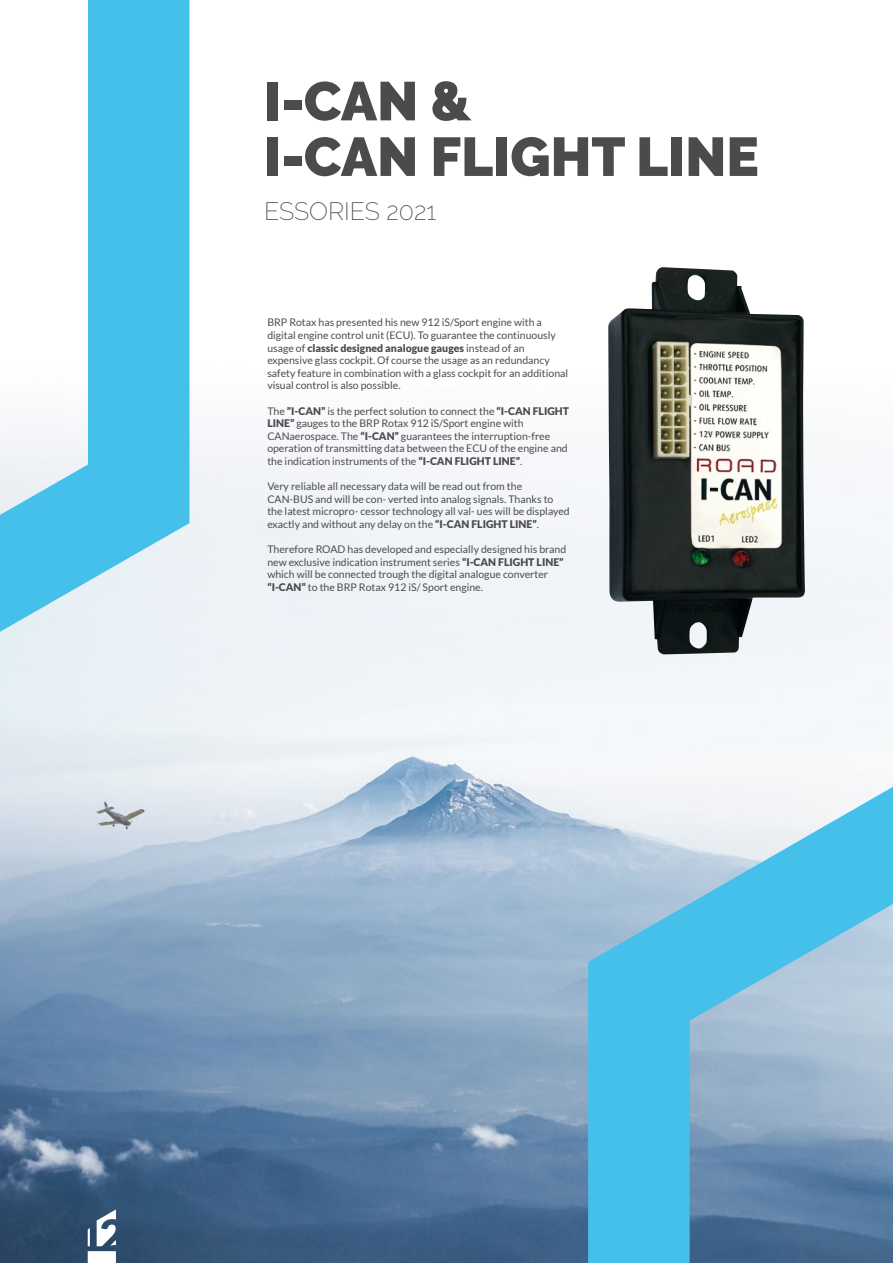
<style>
.page{position:relative;width:893px;height:1263px;background:#fff}
.page>*{position:absolute;margin:0;border:0;box-sizing:border-box;transform-origin:0 0}
.t1{font:900 54.45px/55.5px "Raleway";color:#4b4b4d}
.t2{font:200 25.05px "Raleway";color:#4b4b4d}
.t3{font:10.5px/12.6px "Lato";color:#4b4b4d}
.s1{font-weight:900}
</style>
<div class="page">
<img style="left:0;top:81px;width:893px;height:1182px">
<svg style="left:88px;top:1209px;width:28px;height:54px"></svg>
<svg style="left:588px;top:781px;width:305px;height:482px;background:#7bb9d7"></svg>
<img style="left:608px;top:267px;width:197px;height:387px">
<svg style="left:0;top:0;width:189px;height:637px;fill:#45c0eb"></svg>
<h1 class="t1" style="left:264px;top:74px;width:496px">I-CAN &amp;<br>I-CAN FLIGHT LINE</h1>
<h2 class="t2" style="left:264px;top:196px;width:174px">ESSORIES 2021</h2>
<p class="t3" style="left:267px;top:316px;width:302px">BRP Rotax has presented his new 912 iS/Sport engine with a digital engine control unit (ECU). To guarantee the continuously usage of <span class="s1">classic designed analogue gauges</span> instead of an expensive glass cockpit. Of course the usage as an redundancy safety feature in combination with a glass cockpit for an additional visual control is also possible.</p>
<p class="t3" style="left:267px;top:404px;width:303px">The <span class="s1">”I-CAN”</span> is the perfect solution to connect the <span class="s1">“I-CAN FLIGHT LINE”</span> gauges to the BRP Rotax 912 iS/Sport engine with CANaerospace. The <span class="s1">“I-CAN”</span> guarantees the interruption-free operation of transmitting data between the ECU of the engine and the indication instruments of the <span class="s1">“I-CAN FLIGHT LINE”</span>.</p>
<p class="t3" style="left:267px;top:480px;width:304px">Very reliable all necessary data will be read out from the CAN-BUS and will be con- verted into analog signals. Thanks to the latest micropro- cessor technology all val- ues will be displayed exactly and without any delay on the <span class="s1">“I-CAN FLIGHT LINE”</span>.</p>
<p class="t3" style="left:267px;top:543px;width:300px">Therefore ROAD has developed and especially designed his brand new exclusive indication instrument series <span class="s1">“I-CAN FLIGHT LINE” </span>which will be connected trough the digital analogue converter <span class="s1">“I-CAN”</span> to the BRP Rotax 912 iS/ Sport engine.</p>
</div>
